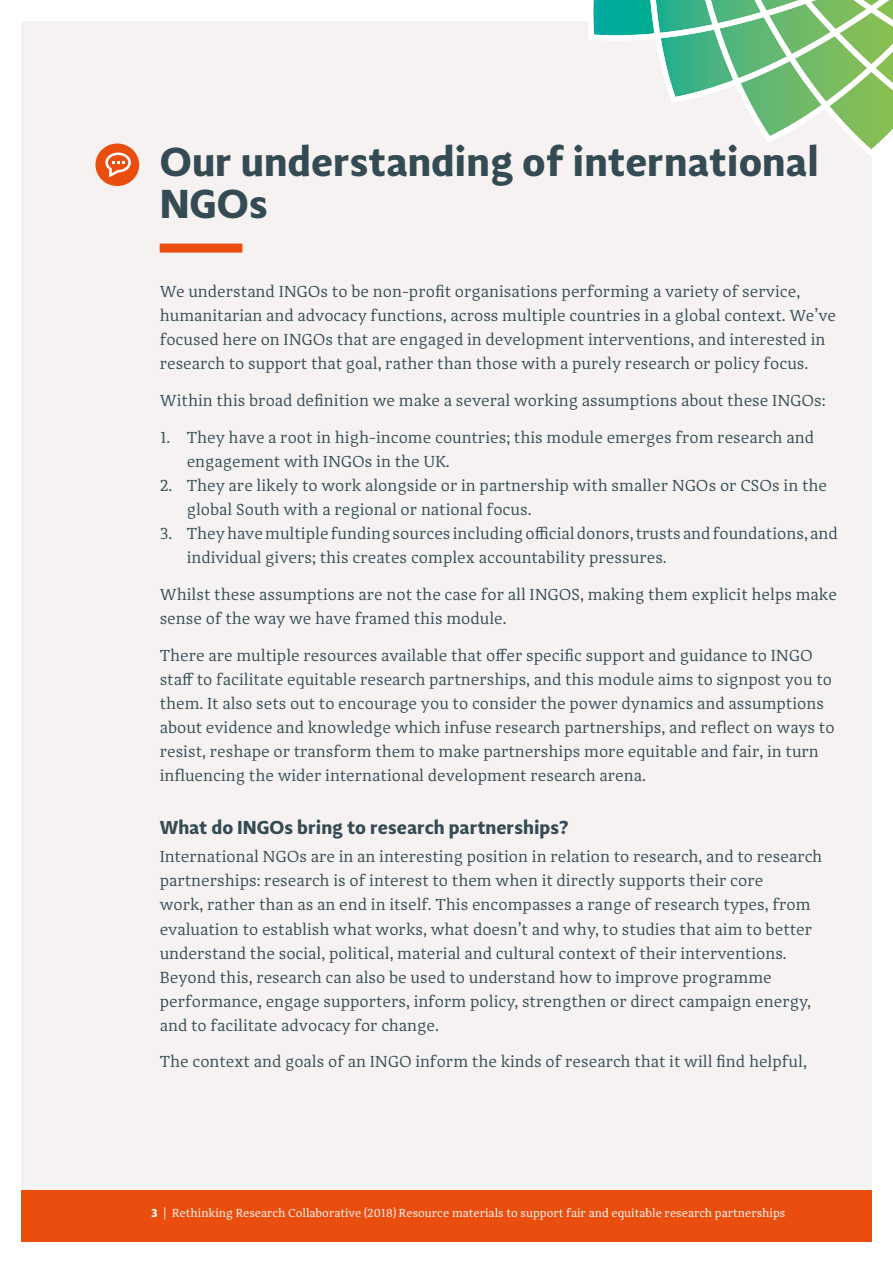
<style>
.page{position:relative;width:893px;height:1263px;background:#fff}
.page>*{position:absolute;margin:0;border:0;box-sizing:border-box;transform-origin:0 0}
.t1{font:700 42px/42px "Adagio Sans";color:#354b54}
.t2{font:700 19.5px "Adagio Sans";color:#354b54}
.t3{font:16.5px/24px "Adagio Serif";color:#354b54}
.t4{font:12px "Adagio Serif";color:#fff}
.s1{font-family:"Adagio Sans";font-weight:700}
</style>
<div class="page">
<div style="left:21px;top:21px;width:851px;height:1221px;background:#f5f2f1"></div>
<div style="left:21px;top:1191px;width:851px;height:51px;background:#e94e0f"></div>
<svg style="left:588px;top:0;width:305px;height:156px"></svg>
<div style="left:160px;top:244px;width:82px;height:9px;background:#e94e0f"></div>
<div style="left:95px;top:144px;width:44px;height:42px;background:#e94e0f;border-radius:50%"></div>
<svg style="left:105px;top:153px;width:26px;height:24px"></svg>
<h1 class="t1" style="left:160px;top:141px;width:660px">Our understanding of international<br>NGOs</h1>
<p class="t3" style="left:160px;top:280px;width:678px">We understand INGOs to be non-profit organisations performing a variety of service, humanitarian and advocacy functions, across multiple countries in a global context. We’ve focused here on INGOs that are engaged in development interventions, and interested in research to support that goal, rather than those with a purely research or policy focus.</p>
<p class="t3" style="left:160px;top:389px;width:667px">Within this broad definition we make a several working assumptions about these INGOs:</p>
<p class="t3" style="left:187px;top:425px;width:629px;text-indent:-27px">1. They have a root in high-income countries; this module emerges from research and engagement with INGOs in the UK.</p>
<p class="t3" style="left:187px;top:474px;width:642px;text-indent:-27px">2. They are likely to work alongside or in partnership with smaller NGOs or CSOs in the global South with a regional or national focus.</p>
<p class="t3" style="left:187px;top:522px;width:652px;text-indent:-27px">3. They have multiple funding sources including official donors, trusts and foundations, and individual givers; this creates complex accountability pressures.</p>
<p class="t3" style="left:160px;top:582px;width:679px">Whilst these assumptions are not the case for all INGOS, making them explicit helps make sense of the way we have framed this module.</p>
<p class="t3" style="left:160px;top:643px;width:676px">There are multiple resources available that offer specific support and guidance to INGO staff to facilitate equitable research partnerships, and this module aims to signpost you to them. It also sets out to encourage you to consider the power dynamics and assumptions about evidence and knowledge which infuse research partnerships, and reflect on ways to resist, reshape or transform them to make partnerships more equitable and fair, in turn influencing the wider international development research arena.</p>
<p class="t2" style="left:160px;top:815px;width:411px">What do INGOs bring to research partnerships?</p>
<p class="t3" style="left:160px;top:845px;width:664px">International NGOs are in an interesting position in relation to research, and to research partnerships: research is of interest to them when it directly supports their core<br>work, rather than as an end in itself. This encompasses a range of research types, from evaluation to establish what works, what doesn’t and why, to studies that aim to better understand the social, political, material and cultural context of their interventions.<br>Beyond this, research can also be used to understand how to improve programme performance, engage supporters, inform policy, strengthen or direct campaign energy, and to facilitate advocacy for change.</p>
<p class="t3" style="left:160px;top:1050px;width:649px">The context and goals of an INGO inform the kinds of research that it will find helpful,</p>
<p class="t4" style="left:151px;top:1206px;width:636px"><span class="s1">3</span> | Rethinking Research Collaborative (2018) Resource materials to support fair and equitable research partnerships</p>
</div>
